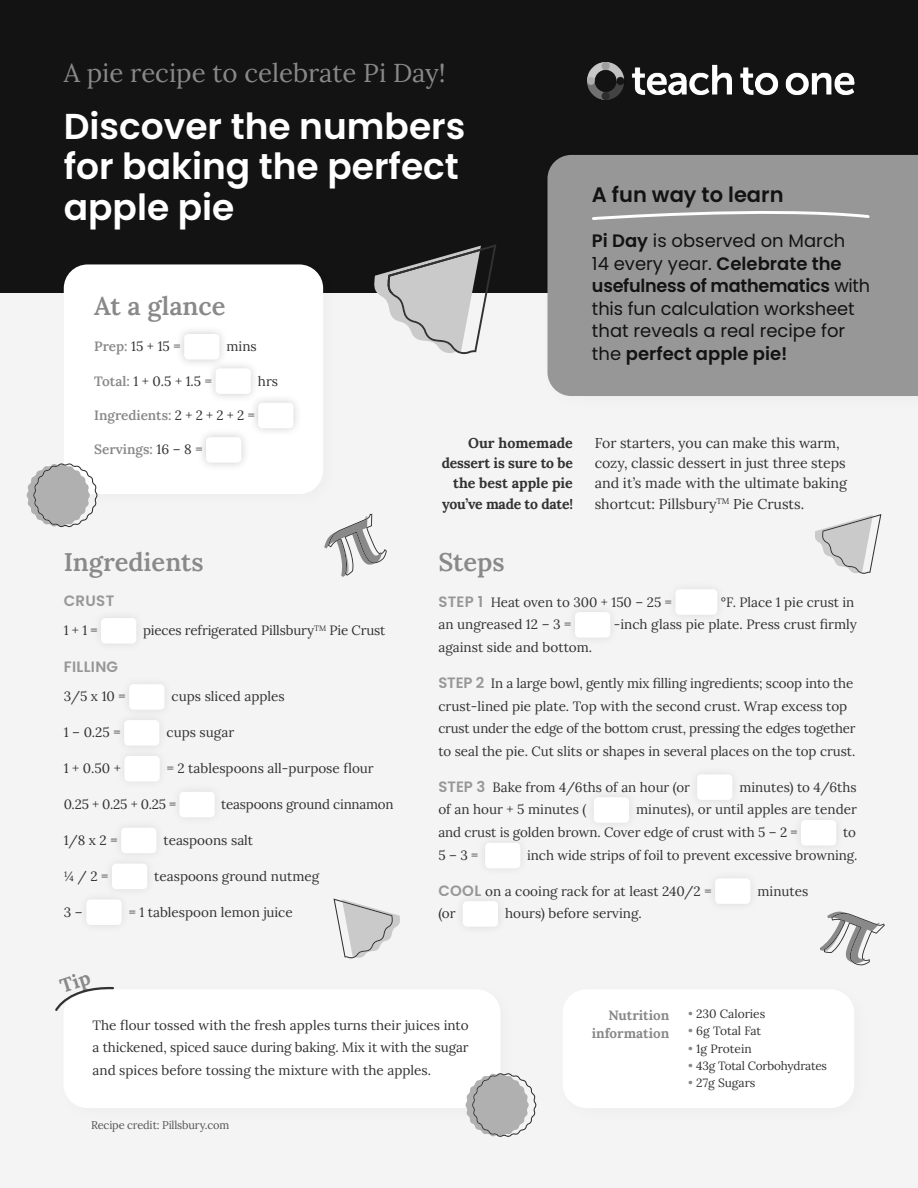
<style>
.page{position:relative;width:918px;height:1188px;background:#fff}
.page>*{position:absolute;margin:0;border:0;box-sizing:border-box;transform-origin:0 0}
.t1{font:600 36px/40.5px "Poppins";color:#fff}
.t2{font:25.8px "Lora";color:#898989}
.t3{font:600 25.5px "Lora";color:#898989}
.t4{font:600 21px "Poppins";color:#131313}
.t5{font:18px/22.5px "Poppins";color:#131313}
.t6{font:600 15px "Poppins";letter-spacing:.02em;color:#979797}
.t7{font:14.25px/20.2px "Lora";letter-spacing:-.005em;color:#323232}
.t8{font:700 14.25px/20.2px "Lora";letter-spacing:-.01em;color:#323232;text-align:right}
.t9{font:13.5px/22.8px "Lora";color:#323232}
.t10{font:600 13.5px "Lora";color:#898989}
.t11{font:700 13.5px/18px "Lora";color:#898989;text-align:right}
.t12{font:12px "Lora";letter-spacing:-.005em;color:#323232}
.t13{font:11.25px "Lora";letter-spacing:-.015em;color:#545454}
.s1{font-weight:600;color:#898989}
.s2{font-weight:400;color:#323232}
.s3{font-weight:600}
.s4{font-family:"Poppins";font-weight:600;font-size:15px;color:#979797}
.s5{color:#898989}
</style>
<div class="page">
<div style="left:0;top:293px;width:918px;height:895px;background:#f4f4f4"></div>
<div style="left:0;top:0;width:918px;height:293px;background:#131313"></div>
<img style="left:587px;top:62px;width:267px;height:37px">
<div style="left:537px;top:145px;width:381px;height:269px;background:#000;opacity:.03"></div>
<div style="left:547px;top:155px;width:371px;height:241px;background:#979797"></div>
<svg style="left:590px;top:206px;width:281px;height:15px;background:#aaa"></svg>
<svg style="left:374px;top:244px;width:122px;height:111px"></svg>
<div style="left:675px;top:589px;width:42px;height:26px;background:#fff;border-radius:4px"></div>
<div style="left:575px;top:612px;width:35px;height:26px;background:#fff;border-radius:4px"></div>
<div style="left:697px;top:774px;width:35px;height:26px;background:#fff;border-radius:4px"></div>
<div style="left:594px;top:797px;width:35px;height:26px;background:#fff;border-radius:4px"></div>
<div style="left:801px;top:820px;width:35px;height:26px;background:#fff;border-radius:4px"></div>
<div style="left:485px;top:843px;width:35px;height:25px;background:#fff;border-radius:4px"></div>
<div style="left:715px;top:878px;width:35px;height:26px;background:#fff;border-radius:4px"></div>
<div style="left:463px;top:901px;width:35px;height:26px;background:#fff;border-radius:4px"></div>
<div style="left:54px;top:254px;width:288px;height:259px;background:#000;opacity:.03"></div>
<div style="left:64px;top:264px;width:259px;height:230px;background:#fff;border-radius:24px"></div>
<div style="left:64px;top:989px;width:436px;height:119px;background:#fff;border-radius:24px"></div>
<div style="left:563px;top:989px;width:291px;height:119px;background:#fff;border-radius:24px"></div>
<div style="left:175px;top:325px;width:54px;height:44px;background:#000;opacity:.2"></div>
<div style="left:184px;top:334px;width:35px;height:26px;background:#fff;border-radius:4px"></div>
<div style="left:207px;top:359px;width:53px;height:44px;background:#000;opacity:.2"></div>
<div style="left:216px;top:368px;width:35px;height:26px;background:#fff;border-radius:4px"></div>
<div style="left:249px;top:394px;width:54px;height:44px;background:#000;opacity:.2"></div>
<div style="left:258px;top:403px;width:35px;height:25px;background:#fff;border-radius:4px"></div>
<div style="left:197px;top:428px;width:54px;height:44px;background:#000;opacity:.2"></div>
<div style="left:206px;top:437px;width:35px;height:26px;background:#fff;border-radius:4px"></div>
<div style="left:101px;top:618px;width:35px;height:26px;background:#fff;border-radius:4px"></div>
<div style="left:129px;top:684px;width:36px;height:26px;background:#fff;border-radius:4px"></div>
<div style="left:115px;top:711px;width:54px;height:44px;background:#efefef"></div>
<div style="left:124px;top:720px;width:35px;height:26px;background:#fff;border-radius:4px"></div>
<div style="left:124px;top:756px;width:36px;height:25px;background:#fff;border-radius:4px"></div>
<div style="left:179px;top:792px;width:36px;height:25px;background:#fff;border-radius:4px"></div>
<div style="left:121px;top:828px;width:35px;height:25px;background:#fff;border-radius:4px"></div>
<div style="left:103px;top:855px;width:53px;height:43px;background:#f0f0f0"></div>
<div style="left:112px;top:864px;width:35px;height:25px;background:#fff;border-radius:4px"></div>
<div style="left:86px;top:899px;width:36px;height:26px;background:#fff;border-radius:4px"></div>
<svg style="left:26px;top:463px;width:72px;height:65px"></svg>
<svg style="left:465px;top:1073px;width:72px;height:64px"></svg>
<svg style="left:324px;top:514px;width:63px;height:63px"></svg>
<svg style="left:820px;top:912px;width:65px;height:54px"></svg>
<svg style="left:334px;top:899px;width:66px;height:60px"></svg>
<svg style="left:815px;top:514px;width:66px;height:60px"></svg>
<svg style="left:55px;top:986px;width:59px;height:25px"></svg>
<h2 class="t2" style="left:64px;top:54px;width:384px">A pie recipe to celebrate Pi Day!</h2>
<h1 class="t1" style="left:64px;top:106px;width:403px">Discover the numbers for baking the perfect apple pie</h1>
<h3 class="t3" style="left:94px;top:286px;width:133px">At a glance</h3>
<p class="t9" style="left:94px;top:334px;width:88px"><span class="s1">Prep:</span> 15 + 15 =</p>
<p class="t9" style="left:227px;top:334px;width:32px">mins</p>
<p class="t9" style="left:94px;top:369px;width:119px"><span class="s1">Total:</span> 1 + 0.5 + 1.5 =</p>
<p class="t9" style="left:258px;top:369px;width:22px">hrs</p>
<p class="t10" style="left:94px;top:405px;width:162px">Ingredients: <span class="s2">2 + 2 + 2 + 2 =</span></p>
<p class="t10" style="left:94px;top:439px;width:110px">Servings: <span class="s2">16 – 8 =</span></p>
<p class="t8" style="left:442px;top:432px;width:133px">Our homemade dessert is sure to be the best apple pie you’ve made to date!</p>
<h3 class="t4" style="left:592px;top:183px;width:193px">A fun way to learn</h3>
<h3 class="t5" style="left:592px;top:230px;width:280px"><span class="s3">Pi Day</span> is observed on March<br>14 every year. <span class="s3">Celebrate the usefulness of mathematics</span> with this fun calculation worksheet that reveals a real recipe for the <span class="s3">perfect apple pie!</span></h3>
<p class="t7" style="left:595px;top:432px;width:254px">For starters, you can make this warm, cozy, classic dessert in just three steps and it’s made with the ultimate baking shortcut: Pillsbury<sup>TM</sup> Pie Crusts.</p>
<h3 class="t3" style="left:64px;top:543px;width:141px">Ingredients</h3>
<p class="t6" style="left:64px;top:592px;width:52px">CRUST</p>
<p class="t9" style="left:64px;top:618px;width:35px">1 + 1 =</p>
<p class="t9" style="left:143px;top:618px;width:244px">pieces refrigerated Pillsbury<sup>TM</sup> Pie Crust</p>
<p class="t6" style="left:64px;top:658px;width:56px">FILLING</p>
<p class="t9" style="left:64px;top:684px;width:63px">3/5 x 10 =</p>
<p class="t9" style="left:172px;top:684px;width:115px">cups sliced apples</p>
<p class="t9" style="left:64px;top:720px;width:58px">1 – 0.25 =</p>
<p class="t9" style="left:167px;top:720px;width:69px">cups sugar</p>
<p class="t9" style="left:64px;top:756px;width:59px">1 + 0.50 +</p>
<p class="t9" style="left:167px;top:756px;width:208px">= 2 tablespoons all-purpose flour</p>
<p class="t9" style="left:64px;top:792px;width:114px">0.25 + 0.25 + 0.25 =</p>
<p class="t9" style="left:221px;top:792px;width:174px">teaspoons ground cinnamon</p>
<p class="t9" style="left:64px;top:828px;width:55px">1/8 x 2 =</p>
<p class="t9" style="left:164px;top:828px;width:91px">teaspoons salt</p>
<p class="t9" style="left:64px;top:864px;width:46px">¼ / 2 =</p>
<p class="t9" style="left:154px;top:864px;width:166px">teaspoons ground nutmeg</p>
<p class="t9" style="left:64px;top:900px;width:21px">3 –</p>
<p class="t9" style="left:129px;top:900px;width:165px">= 1 tablespoon lemon juice</p>
<h3 class="t3" style="left:438px;top:543px;width:68px">Steps</h3>
<p class="t9" style="left:438px;top:589px;width:235px"><span class="s4">STEP 1</span> Heat oven to 300 + 150 – 25 =</p>
<p class="t9" style="left:721px;top:589px;width:135px">°F. Place 1 pie crust in</p>
<p class="t9" style="left:438px;top:612px;width:135px">an ungreased 12 – 3 =</p>
<p class="t9" style="left:614px;top:612px;width:245px">-inch glass pie plate. Press crust firmly</p>
<p class="t9" style="left:438px;top:635px;width:155px">against side and bottom.</p>
<p class="t9" style="left:438px;top:671px;width:419px"><span class="s4">STEP 2</span> In a large bowl, gently mix filling ingredients; scoop into the crust-lined pie plate. Top with the second crust. Wrap excess top crust under the edge of the bottom crust, pressing the edges together to seal the pie. Cut slits or shapes in several places on the top crust.</p>
<p class="t9" style="left:438px;top:775px;width:253px"><span class="s4">STEP 3</span> Bake from 4/6ths of an hour (or</p>
<p class="t9" style="left:739px;top:775px;width:119px">minutes) to 4/6ths</p>
<p class="t9" style="left:438px;top:797px;width:150px">of an hour + 5 minutes (</p>
<p class="t9" style="left:438px;top:797px;width:420px;text-indent:198px">minutes), or until apples are tender and crust is golden brown. Cover edge of crust with 5 – 2 =</p>
<p class="t9" style="left:843px;top:820px;width:14px">to</p>
<p class="t9" style="left:438px;top:843px;width:41px">5 – 3 =</p>
<p class="t9" style="left:527px;top:843px;width:332px">inch wide strips of foil to prevent excessive browning.</p>
<p class="t9" style="left:438px;top:879px;width:275px"><span class="s4">COOL</span> on a cooing rack for at least 240/2 =</p>
<p class="t9" style="left:758px;top:879px;width:52px">minutes</p>
<p class="t9" style="left:438px;top:901px;width:19px">(or</p>
<p class="t9" style="left:505px;top:901px;width:138px">hours) before serving.</p>
<p class="t9" style="left:93px;top:1013px;width:378px;text-align:justify">The flour tossed with the fresh apples turns their juices into a thickened, spiced sauce during baking. Mix it with the sugar and spices before tossing the mixture with the apples.</p>
<p class="t13" style="left:91px;top:1117px;width:140px">Recipe credit: Pillsbury.com</p>
<p class="t11" style="left:592px;top:1005px;width:79px">Nutrition information</p>
<p class="t12" style="left:688px;top:1005px;width:79px"><span class="s5">•</span> 230 Calories</p>
<p class="t12" style="left:688px;top:1022px;width:74px"><span class="s5">•</span> 6g Total Fat</p>
<p class="t12" style="left:688px;top:1039px;width:65px"><span class="s5">•</span> 1g Protein</p>
<p class="t12" style="left:688px;top:1057px;width:140px"><span class="s5">•</span> 43g Total Corbohydrates</p>
<p class="t12" style="left:688px;top:1074px;width:69px"><span class="s5">•</span> 27g Sugars</p>
</div>
